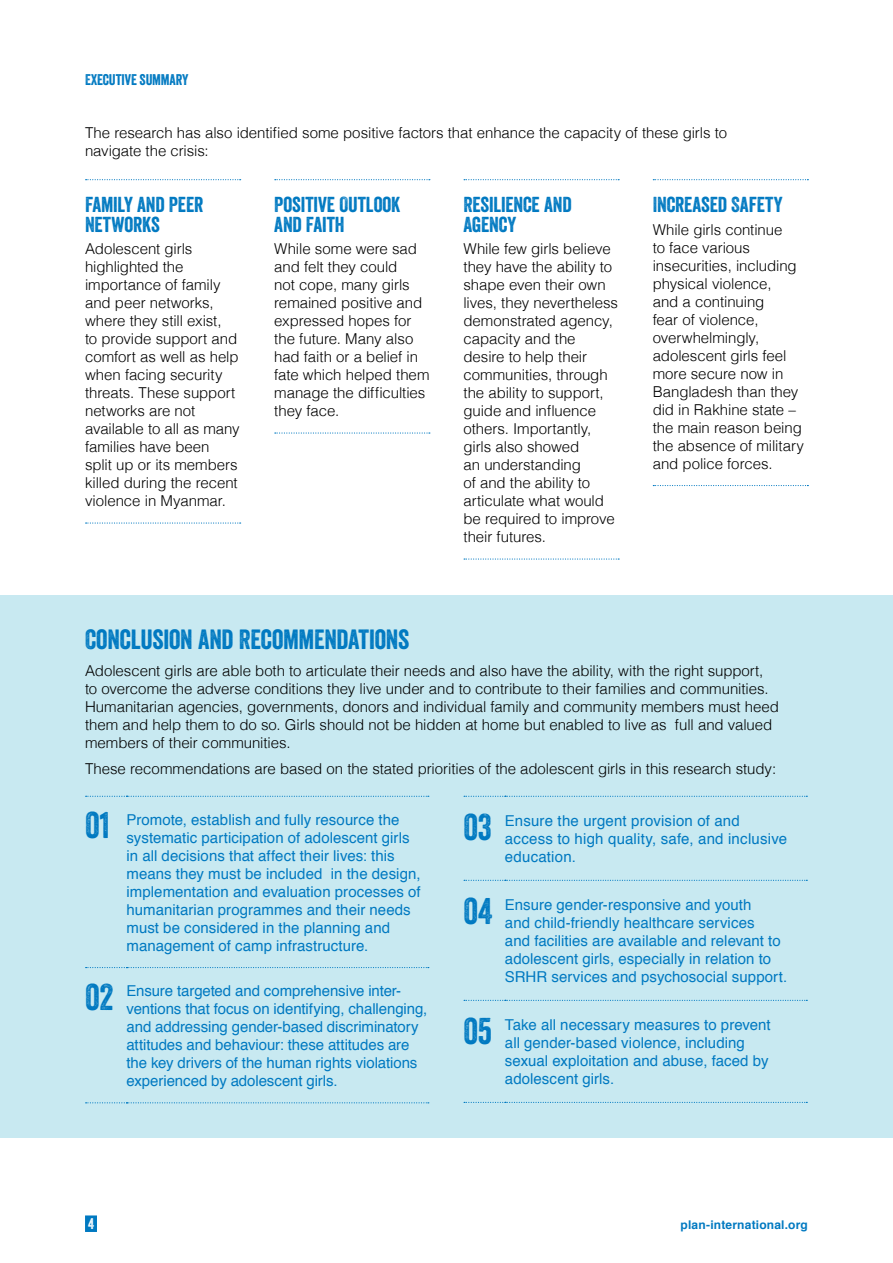
<style>
.page{position:relative;width:893px;height:1263px;background:#fff}
.page>*{position:absolute;margin:0;border:0;box-sizing:border-box;transform-origin:0 0}
.t1{font:36px "Veneer";letter-spacing:-.005em;color:#0079c1}
.t2{font:27px "Veneer";letter-spacing:-.01em;color:#0079c1}
.t3{font:21px/19.5px "Veneer";letter-spacing:-.01em;color:#0079c1}
.t4{font:300 15px/18px "Helvetica";letter-spacing:-.005em;color:#000}
.t5{font:15px/18px "Helvetica";color:#0079c1}
.t6{font:15px "Veneer";letter-spacing:-.005em;color:#0079c1}
.t7{font:15px "Veneer";color:#fff}
.t8{font:700 12px "Helvetica";letter-spacing:.015em;color:#0079c1}
</style>
<div class="page">
<div style="left:85px;top:1215px;width:12px;height:17px;background:#0079c1"></div>
<div style="left:0;top:595px;width:893px;height:542px;background:#c8e9f1"></div>
<svg style="left:86px;top:522px;width:155px;height:2px"></svg>
<svg style="left:86px;top:179px;width:155px;height:1px"></svg>
<svg style="left:275px;top:179px;width:155px;height:1px"></svg>
<svg style="left:275px;top:432px;width:155px;height:2px"></svg>
<svg style="left:464px;top:179px;width:155px;height:1px"></svg>
<svg style="left:464px;top:558px;width:155px;height:2px"></svg>
<svg style="left:653px;top:179px;width:155px;height:1px"></svg>
<svg style="left:653px;top:485px;width:155px;height:1px"></svg>
<svg style="left:464px;top:796px;width:343px;height:1px"></svg>
<svg style="left:464px;top:880px;width:343px;height:1px"></svg>
<svg style="left:464px;top:1000px;width:343px;height:1px"></svg>
<svg style="left:464px;top:1102px;width:343px;height:1px"></svg>
<svg style="left:86px;top:796px;width:343px;height:1px"></svg>
<svg style="left:86px;top:967px;width:343px;height:1px"></svg>
<svg style="left:86px;top:1102px;width:343px;height:1px"></svg>
<p class="t6" style="left:85px;top:71px;width:105px">EXECUTIVE SUMMARY</p>
<p class="t4" style="left:85px;top:123px;width:643px">The research has also identified some positive factors that enhance the capacity of these girls to navigate the crisis:</p>
<h3 class="t3" style="left:85px;top:195px;width:120px">FAMILY AND PEER<br>NETWORKS</h3>
<p class="t4" style="left:85px;top:239px;width:156px">Adolescent girls highlighted the importance of family and peer networks, where they still exist,<br>to provide support and comfort as well as help when facing security threats. These support networks are not available to all as many families have been split up or its members killed during the recent violence in Myanmar.</p>
<h3 class="t3" style="left:274px;top:195px;width:128px">POSITIVE OUTLOOK<br>AND FAITH</h3>
<p class="t4" style="left:274px;top:239px;width:157px">While some were sad and felt they could<br>not cope, many girls remained positive and expressed hopes for the future. Many also had faith or a belief in fate which helped them manage the difficulties they face.</p>
<h3 class="t3" style="left:463px;top:195px;width:110px">RESILIENCE AND<br>AGENCY</h3>
<p class="t4" style="left:463px;top:239px;width:156px">While few girls believe they have the ability to shape even their own lives, they nevertheless demonstrated agency, capacity and the desire to help their communities, through the ability to support, guide and influence others. Importantly, girls also showed<br>an understanding<br>of and the ability to articulate what would be required to improve their futures.</p>
<h3 class="t3" style="left:653px;top:195px;width:131px">INCREASED SAFETY</h3>
<p class="t4" style="left:653px;top:219px;width:153px">While girls continue<br>to face various insecurities, including physical violence,<br>and a continuing<br>fear of violence, overwhelmingly, adolescent girls feel more secure now in<br>Bangladesh than they did in Rakhine state – the main reason being the absence of military and police forces.</p>
<h2 class="t2" style="left:85px;top:623px;width:326px">CONCLUSION AND RECOMMENDATIONS</h2>
<p class="t4" style="left:85px;top:660px;width:695px">Adolescent girls are able both to articulate their needs and also have the ability, with the right support, to overcome the adverse conditions they live under and to contribute to their families and communities.<br>Humanitarian agencies, governments, donors and individual family and community members must heed them and help them to do so. Girls should not be hidden at home but enabled to live as full and valued members of their communities.</p>
<p class="t4" style="left:85px;top:759px;width:693px">These recommendations are based on the stated priorities of the adolescent girls in this research study:</p>
<h1 class="t1" style="left:463px;top:805px;width:30px">03</h1>
<p class="t5" style="left:505px;top:812px;width:284px">Ensure the urgent provision of and access to high quality, safe, and inclusive education.</p>
<h1 class="t1" style="left:463px;top:889px;width:31px">04</h1>
<p class="t5" style="left:505px;top:896px;width:284px">Ensure gender-responsive and youth<br>and child-friendly healthcare services<br>and facilities are available and relevant to adolescent girls, especially in relation to SRHR services and psychosocial support.</p>
<h1 class="t1" style="left:463px;top:1009px;width:30px">05</h1>
<p class="t5" style="left:505px;top:1016px;width:267px">Take all necessary measures to prevent all gender-based violence, including sexual exploitation and abuse, faced by adolescent girls.</p>
<h1 class="t1" style="left:85px;top:803px;width:26px">01</h1>
<p class="t5" style="left:126px;top:811px;width:296px">Promote, establish and fully resource the systematic participation of adolescent girls in all decisions that affect their lives: this means they must be included in the design, implementation and evaluation processes of humanitarian programmes and their needs must be considered in the planning and management of camp infrastructure.</p>
<h1 class="t1" style="left:85px;top:975px;width:30px">02</h1>
<p class="t5" style="left:126px;top:982px;width:302px">Ensure targeted and comprehensive inter&shy;ventions that focus on identifying, challenging, and addressing gender-based discriminatory attitudes and behaviour: these attitudes are the key drivers of the human rights violations experienced by adolescent girls.</p>
<p class="t7" style="left:88px;top:1214px;width:7px">4</p>
<p class="t8" style="left:680px;top:1215px;width:129px">plan-international.org</p>
</div>
